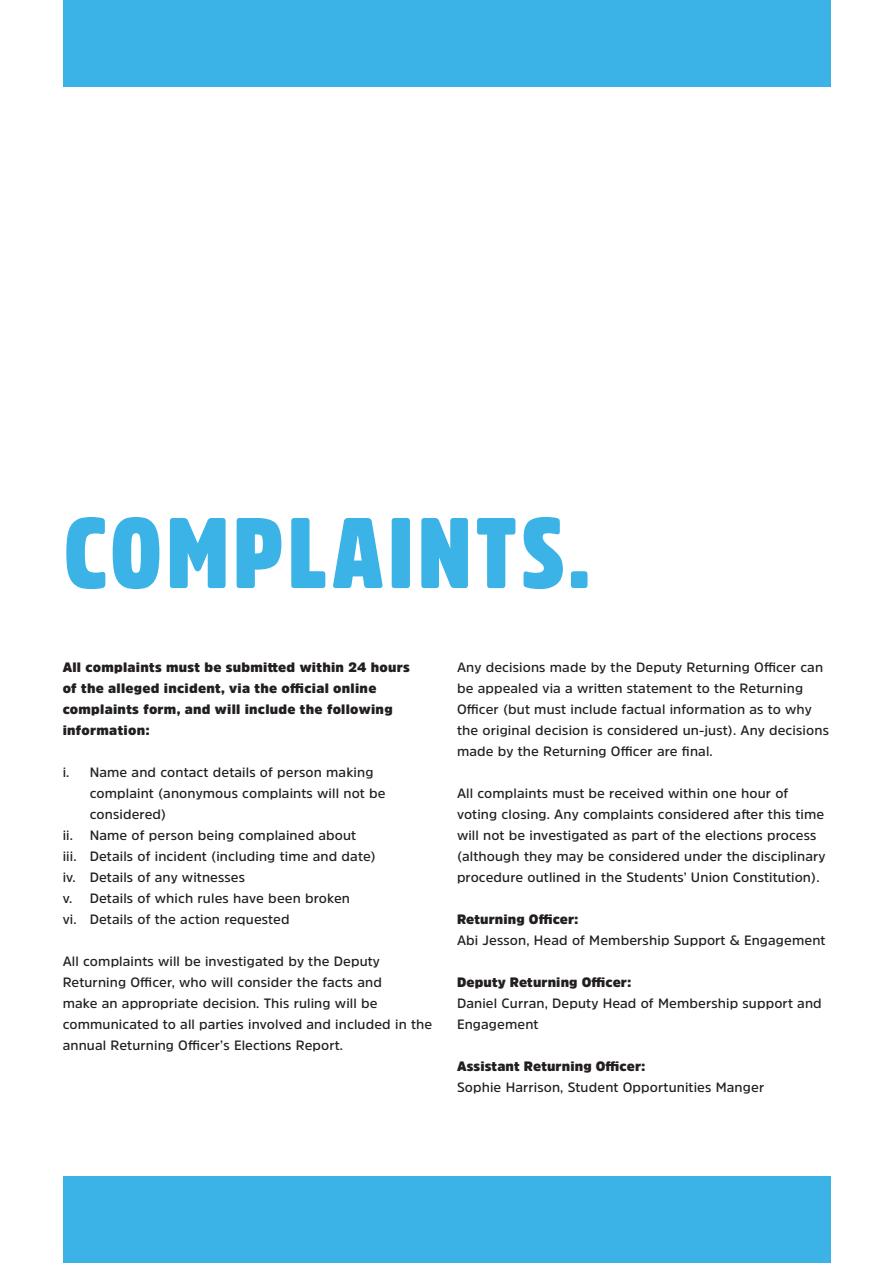
<style>
.page{position:relative;width:893px;height:1263px;background:#fff}
.page>*{position:absolute;margin:0;border:0;box-sizing:border-box;transform-origin:0 0}
.t1{font:900 99px "Amsi Pro Cond";letter-spacing:.04em;color:#3bb3e6}
.Paragraph{font:600 13.5px/21px "Amsi Pro";letter-spacing:.01em;color:#231f20}
.Paragraph-2{font:900 13.5px/21px "Amsi Pro";letter-spacing:.02em;color:#231f20}
</style>
<div class="page">
<div style="left:63px;top:1176px;width:768px;height:87px;background:#3bb3e6"></div>
<div style="left:63px;top:0;width:767px;height:87px;background:#3bb3e6"></div>
<p class="t1" style="left:63px;top:485px;width:528px">COMPLAINTS.</p>
<p class="Paragraph-2" style="left:63px;top:657px;width:349px">All complaints must be submitted within 24 hours of the alleged incident, via the official online complaints form, and will include the following information:</p>
<p class="Paragraph" style="left:90px;top:761px;width:297px;text-indent:-27px">i. Name and contact details of person making complaint (anonymous complaints will not be considered)</p>
<p class="Paragraph" style="left:63px;top:824px;width:295px">ii. Name of person being complained about</p>
<p class="Paragraph" style="left:63px;top:845px;width:315px">iii. Details of incident (including time and date)</p>
<p class="Paragraph" style="left:63px;top:866px;width:184px">iv. Details of any witnesses</p>
<p class="Paragraph" style="left:63px;top:887px;width:289px">v. Details of which rules have been broken</p>
<p class="Paragraph" style="left:63px;top:908px;width:228px">vi. Details of the action requested</p>
<p class="Paragraph" style="left:63px;top:950px;width:371px">All complaints will be investigated by the Deputy Returning Officer, who will consider the facts and<br>make an appropriate decision. This ruling will be communicated to all parties involved and included in the annual Returning Officer’s Elections Report.</p>
<p class="Paragraph" style="left:457px;top:656px;width:374px">Any decisions made by the Deputy Returning Officer can be appealed via a written statement to the Returning Officer (but must include factual information as to why the original decision is considered un-just). Any decisions made by the Returning Officer are final.</p>
<p class="Paragraph" style="left:457px;top:782px;width:370px">All complaints must be received within one hour of voting closing. Any complaints considered after this time will not be investigated as part of the elections process (although they may be considered under the disciplinary procedure outlined in the Students’ Union Constitution).</p>
<p class="Paragraph-2" style="left:457px;top:909px;width:123px">Returning Officer:</p>
<p class="Paragraph" style="left:457px;top:929px;width:370px">Abi Jesson, Head of Membership Support &amp; Engagement</p>
<p class="Paragraph-2" style="left:457px;top:972px;width:176px">Deputy Returning Officer:</p>
<p class="Paragraph" style="left:457px;top:992px;width:366px">Daniel Curran, Deputy Head of Membership support and<br>Engagement</p>
<p class="Paragraph-2" style="left:457px;top:1056px;width:190px">Assistant Returning Officer:</p>
<p class="Paragraph" style="left:457px;top:1076px;width:309px">Sophie Harrison, Student Opportunities Manger</p>
</div>
